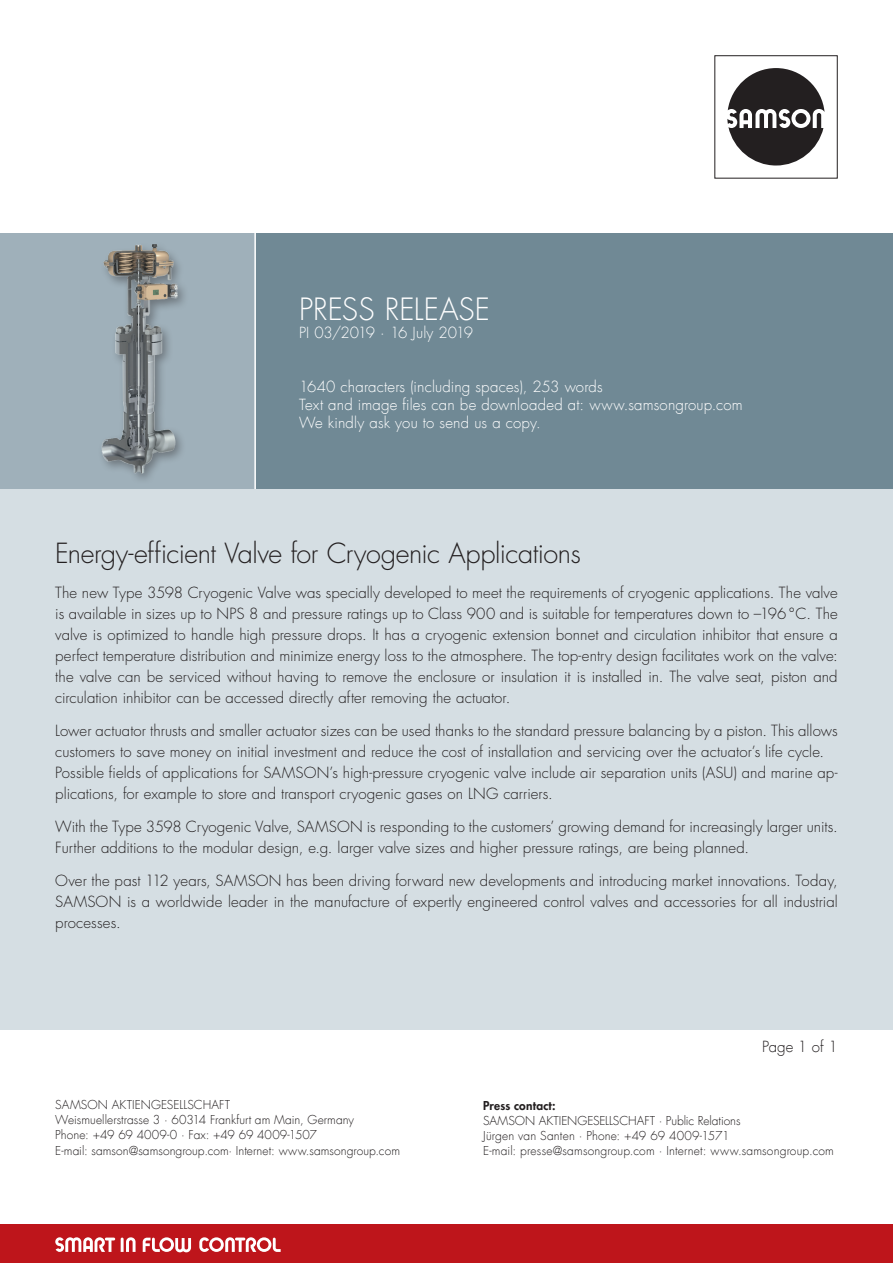
<style>
.page{position:relative;width:893px;height:1263px;background:#fff}
.page>*{position:absolute;margin:0;border:0;box-sizing:border-box;transform-origin:0 0}
.t1{font:300 30px "Futura Com";color:#fff}
.t2{font:300 27px "Futura";letter-spacing:-.02em;color:#231f20}
.t3{font:300 15px/21px "Futura";letter-spacing:.005em;color:#231f20;text-align:justify}
.t4{font:300 15px/18px "Futura Com";letter-spacing:.01em;color:#fff}
.t5{font:300 15px "Futura Com";letter-spacing:-.01em;color:#fff}
.t6{font:300 15px "Futura Com";color:#231f20}
.t7{font:300 12px/15px "Futura Com";letter-spacing:.005em;color:#231f20}
.t8{font:800 12px "Futura Com";letter-spacing:.015em;color:#231f20}
</style>
<div class="page">
<div style="left:714px;top:55px;width:124px;height:124px;border:1px solid #231f20"></div>
<svg style="left:727px;top:68px;width:97px;height:98px"></svg>
<div style="left:0;top:1225px;width:893px;height:38px;background:#be151b"></div>
<div style="left:0;top:234px;width:893px;height:795px;background:#d5dee3"></div>
<div style="left:249px;top:234px;width:644px;height:255px;background:#708995"></div>
<div style="left:0;top:234px;width:255px;height:255px;background:#9fb0ba"></div>
<hr style="left:254px;top:232px;width:2px;height:257px;background:#fff">
<img style="left:102px;top:244px;width:80px;height:236px">
<svg style="left:55px;top:1237px;width:60px;height:15px"></svg>
<svg style="left:121px;top:1237px;width:15px;height:15px"></svg>
<svg style="left:199px;top:1237px;width:82px;height:15px"></svg>
<svg style="left:143px;top:1237px;width:48px;height:15px"></svg>
<h1 class="t1" style="left:299px;top:290px;width:193px">PRESS RELEASE</h1>
<p class="t5" style="left:299px;top:323px;width:176px">PI 03/2019 · 16 July 2019</p>
<p class="t4" style="left:299px;top:378px;width:445px">1640 characters (including spaces), 253 words<br>Text and image files can be downloaded at: www.samsongroup.com<br>We kindly ask you to send us a copy.</p>
<h2 class="t2" style="left:55px;top:536px;width:527px">Energy-efficient Valve for Cryogenic Applications</h2>
<p class="t3" style="left:55px;top:583px;width:784px">The new Type 3598 Cryogenic Valve was specially developed to meet the requirements of cryogenic applications. The valve is available in sizes up to NPS 8 and pressure ratings up to Class 900 and is suitable for temperatures down to –196 °C. The valve is optimized to handle high pressure drops. It has a cryogenic extension bonnet and circulation inhibitor that ensure a perfect temperature distribution and minimize energy loss to the atmosphere. The top-entry design facilitates work on the valve: the valve can be serviced without having to remove the enclosure or insulation it is installed in. The valve seat, piston and circulation inhibitor can be accessed directly after removing the actuator.</p>
<p class="t3" style="left:55px;top:721px;width:784px;text-align:left">Lower actuator thrusts and smaller actuator sizes can be used thanks to the standard pressure balancing by a piston. This allows customers to save money on initial investment and reduce the cost of installation and servicing over the actuator’s life cycle.<br>Possible fields of applications for SAMSON’s high-pressure cryogenic valve include air separation units (ASU) and marine ap&shy;plications, for example to store and transport cryogenic gases on LNG carriers.</p>
<p class="t3" style="left:55px;top:817px;width:784px">With the Type 3598 Cryogenic Valve, SAMSON is responding to the customers’ growing demand for increasingly larger units.<br>Further additions to the modular design, e.g. larger valve sizes and higher pressure ratings, are being planned.</p>
<p class="t3" style="left:55px;top:871px;width:784px">Over the past 112 years, SAMSON has been driving forward new developments and introducing market innovations. Today, SAMSON is a worldwide leader in the manufacture of expertly engineered control valves and accessories for all industrial processes.</p>
<p class="t7" style="left:55px;top:1097px;width:300px">SAMSON AKTIENGESELLSCHAFT<br>Weismuellerstrasse 3 · 60314 Frankfurt am Main, Germany<br>Phone: +49 69 4009-0 · Fax: +49 69 4009-1507</p>
<p class="t7" style="left:55px;top:1144px;width:346px">E-mail: samson@samsongroup.com· Internet: www.samsongroup.com</p>
<p class="t6" style="left:762px;top:1037px;width:77px">Page 1 of 1</p>
<p class="t8" style="left:483px;top:1096px;width:74px">Press contact:</p>
<p class="t7" style="left:483px;top:1113px;width:352px">SAMSON AKTIENGESELLSCHAFT · Public Relations<br>Jürgen van Santen · Phone: +49 69 4009-1571<br>E-mail: presse@samsongroup.com · Internet: www.samsongroup.com</p>
</div>
